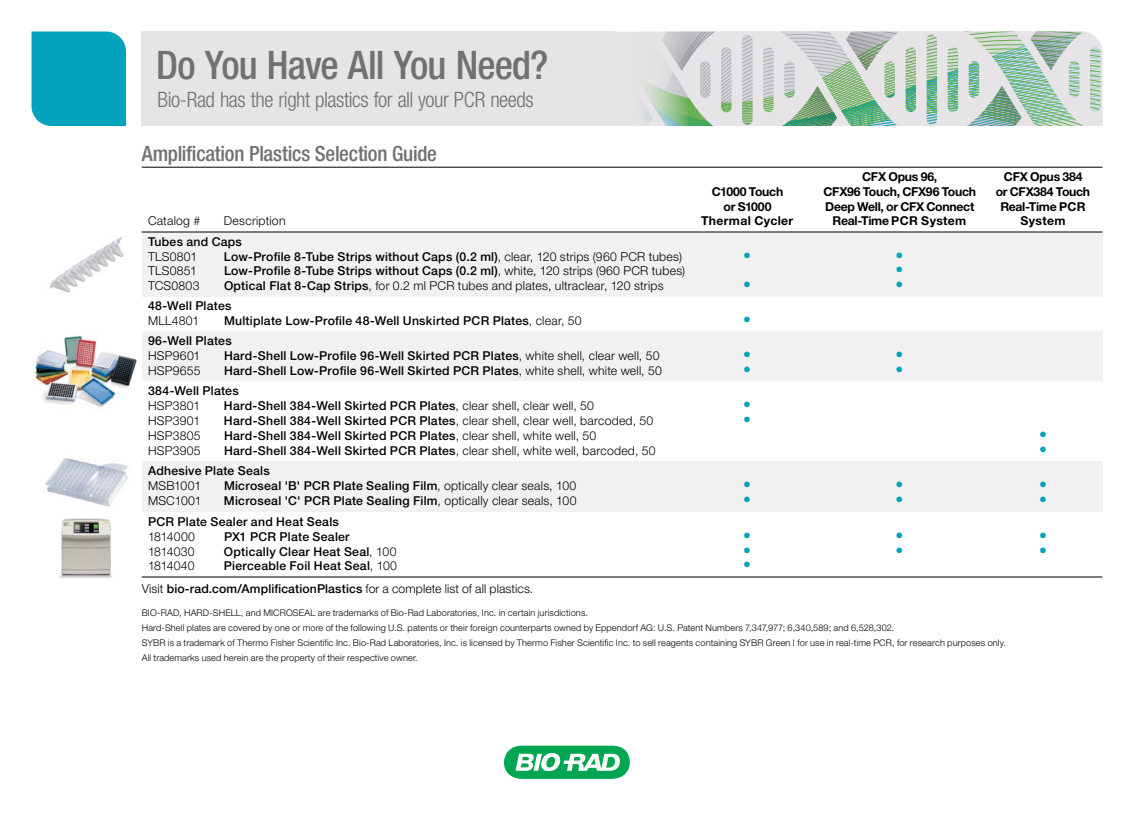
<style>
.page{position:relative;width:1134px;height:819px;background:#fff}
.page>*{position:absolute;margin:0;border:0;box-sizing:border-box;transform-origin:0 0}
.t1{font:500 condensed 39.38px "Helvetica Neue LT Std";letter-spacing:-.02em;color:#717073}
.t2{font:300 condensed 21.18px "Helvetica Neue LT Std";letter-spacing:-.02em;color:#717073}
.t3{font:500 condensed 21px "Helvetica Neue LT Std";letter-spacing:-.015em;color:#717073}
.t4{font:300 15.75px "Helvetica Neue LT Std";color:#00a3bb}
.t5{font:500 12.25px "Helvetica Neue LT Std";letter-spacing:.02em;color:#000}
.t6{font:300 12.25px "Helvetica Neue LT Std";letter-spacing:.015em;color:#000}
.t7{font:700 12.25px "Helvetica Neue LT Std";letter-spacing:-.02em;color:#000}
.t8{font:300 12.25px "Helvetica Neue LT Std";letter-spacing:-.005em;color:#000}
.t9{font:700 12.25px "Helvetica Neue LT Std";letter-spacing:.02em;color:#000}
.t10{font:700 12.25px "Helvetica Neue LT Std";letter-spacing:.03em;color:#000}
.t11{font:300 9.1px/14.9px "Helvetica Neue LT Std";letter-spacing:.015em;color:#000}
.s1{font-weight:300}
.s2{font-weight:500}
</style>
<div class="page">
<img style="left:45px;top:458px;width:83px;height:49px">
<img style="left:34px;top:335px;width:103px;height:72px">
<img style="left:50px;top:232px;width:92px;height:61px">
<img style="left:59px;top:518px;width:54px;height:60px">
<div style="left:142px;top:32px;width:473px;height:94px;background:#e6e4e6"></div>
<svg style="left:615px;top:32px;width:14px;height:94px"></svg>
<svg style="left:629px;top:32px;width:473px;height:94px"></svg>
<div style="left:32px;top:31px;width:94px;height:95px;background:#00a3bb"></div>
<div style="left:142px;top:232px;width:960px;height:65px;background:#f1f1f2"></div>
<div style="left:142px;top:331px;width:960px;height:50px;background:#f1f1f2"></div>
<div style="left:142px;top:461px;width:960px;height:51px;background:#f1f1f2"></div>
<svg style="left:504px;top:746px;width:126px;height:33px"></svg>
<hr style="left:142px;top:167px;width:960px;height:1px;background:#000">
<hr style="left:142px;top:232px;width:960px;height:1px;background:#000">
<hr style="left:142px;top:577px;width:960px;height:1px;background:#000">
<h1 class="t1" style="left:156px;top:41px;width:394px">Do You Have All You Need?</h1>
<h2 class="t2" style="left:158px;top:87px;width:378px">Bio-Rad has the right plastics for all your PCR needs</h2>
<h3 class="t3" style="left:142px;top:141px;width:297px">Amplification Plastics Selection Guide</h3>
<p class="t7" style="left:862px;top:169px;width:77px">CFX Opus 96,</p>
<p class="t7" style="left:1004px;top:169px;width:80px">CFX Opus 384</p>
<p class="t7" style="left:712px;top:184px;width:73px">C1000 Touch</p>
<p class="t7" style="left:824px;top:184px;width:154px">CFX96 Touch, CFX96 Touch</p>
<p class="t7" style="left:996px;top:184px;width:96px">or CFX384 Touch</p>
<p class="t7" style="left:724px;top:199px;width:49px">or S1000</p>
<p class="t7" style="left:825px;top:199px;width:151px">Deep Well, or CFX Connect</p>
<p class="t7" style="left:1000px;top:199px;width:87px">Real-Time PCR</p>
<p class="t6" style="left:148px;top:214px;width:54px">Catalog #</p>
<p class="t6" style="left:224px;top:214px;width:63px">Description</p>
<p class="t10" style="left:701px;top:214px;width:94px">Thermal Cycler</p>
<p class="t9" style="left:833px;top:214px;width:135px">Real-Time PCR System</p>
<p class="t7" style="left:1020px;top:214px;width:47px">System</p>
<p class="t5" style="left:148px;top:234px;width:95px">Tubes and Caps</p>
<p class="t6" style="left:148px;top:249px;width:51px">TLS0801</p>
<p class="t5" style="left:224px;top:249px;width:460px">Low-Profile 8-Tube Strips without Caps (0.2 ml)<span class="s1">, clear, 120 strips (960 PCR tubes)</span></p>
<p class="t4" style="left:743px;top:245px;width:9px">•</p>
<p class="t4" style="left:896px;top:245px;width:9px">•</p>
<p class="t6" style="left:148px;top:264px;width:50px">TLS0851</p>
<p class="t5" style="left:224px;top:264px;width:463px">Low-Profile 8-Tube Strips without Caps (0.2 ml)<span class="s1">, white, 120 strips (960 PCR tubes)</span></p>
<p class="t4" style="left:896px;top:260px;width:9px">•</p>
<p class="t6" style="left:148px;top:278px;width:53px">TCS0803</p>
<p class="t6" style="left:224px;top:278px;width:441px"><span class="s2">Optical Flat 8-Cap Strips</span>, for 0.2 ml PCR tubes and plates, ultraclear, 120 strips</p>
<p class="t4" style="left:743px;top:275px;width:9px">•</p>
<p class="t4" style="left:896px;top:275px;width:9px">•</p>
<p class="t5" style="left:148px;top:299px;width:85px">48-Well Plates</p>
<p class="t6" style="left:148px;top:313px;width:53px">MLL4801</p>
<p class="t5" style="left:224px;top:314px;width:359px">Multiplate Low-Profile 48-Well Unskirted PCR Plates<span class="s1">, clear, 50</span></p>
<p class="t4" style="left:743px;top:310px;width:9px">•</p>
<p class="t5" style="left:148px;top:334px;width:85px">96-Well Plates</p>
<p class="t6" style="left:148px;top:349px;width:54px">HSP9601</p>
<p class="t5" style="left:224px;top:349px;width:437px">Hard-Shell Low-Profile 96-Well Skirted PCR Plates<span class="s1">, white shell, clear well, 50</span></p>
<p class="t4" style="left:743px;top:345px;width:9px">•</p>
<p class="t4" style="left:896px;top:345px;width:9px">•</p>
<p class="t6" style="left:148px;top:363px;width:54px">HSP9655</p>
<p class="t5" style="left:224px;top:364px;width:439px">Hard-Shell Low-Profile 96-Well Skirted PCR Plates<span class="s1">, white shell, white well, 50</span></p>
<p class="t4" style="left:743px;top:360px;width:9px">•</p>
<p class="t4" style="left:896px;top:360px;width:9px">•</p>
<p class="t5" style="left:148px;top:384px;width:92px">384-Well Plates</p>
<p class="t6" style="left:148px;top:398px;width:54px">HSP3801</p>
<p class="t5" style="left:224px;top:399px;width:372px">Hard-Shell 384-Well Skirted PCR Plates<span class="s1">, clear shell, clear well, 50</span></p>
<p class="t4" style="left:743px;top:395px;width:9px">•</p>
<p class="t6" style="left:148px;top:413px;width:54px">HSP3901</p>
<p class="t5" style="left:224px;top:413px;width:431px">Hard-Shell 384-Well Skirted PCR Plates<span class="s1">, clear shell, clear well, barcoded, 50</span></p>
<p class="t4" style="left:743px;top:410px;width:9px">•</p>
<p class="t6" style="left:148px;top:428px;width:54px">HSP3805</p>
<p class="t5" style="left:224px;top:428px;width:374px">Hard-Shell 384-Well Skirted PCR Plates<span class="s1">, clear shell, white well, 50</span></p>
<p class="t4" style="left:1039px;top:425px;width:9px">•</p>
<p class="t6" style="left:148px;top:443px;width:54px">HSP3905</p>
<p class="t5" style="left:224px;top:443px;width:433px">Hard-Shell 384-Well Skirted PCR Plates<span class="s1">, clear shell, white well, barcoded, 50</span></p>
<p class="t4" style="left:1039px;top:440px;width:9px">•</p>
<p class="t5" style="left:148px;top:463px;width:123px">Adhesive Plate Seals</p>
<p class="t6" style="left:148px;top:478px;width:55px">MSB1001</p>
<p class="t5" style="left:224px;top:478px;width:354px">Microseal 'B' PCR Plate Sealing Film<span class="s1">, optically clear seals, 100</span></p>
<p class="t4" style="left:743px;top:475px;width:9px">•</p>
<p class="t4" style="left:896px;top:475px;width:9px">•</p>
<p class="t4" style="left:1039px;top:475px;width:9px">•</p>
<p class="t6" style="left:148px;top:493px;width:55px">MSC1001</p>
<p class="t5" style="left:224px;top:493px;width:354px">Microseal 'C' PCR Plate Sealing Film<span class="s1">, optically clear seals, 100</span></p>
<p class="t4" style="left:743px;top:490px;width:9px">•</p>
<p class="t4" style="left:896px;top:490px;width:9px">•</p>
<p class="t4" style="left:1039px;top:490px;width:9px">•</p>
<p class="t5" style="left:148px;top:514px;width:192px">PCR Plate Sealer and Heat Seals</p>
<p class="t8" style="left:148px;top:529px;width:49px">1814000</p>
<p class="t5" style="left:224px;top:529px;width:127px">PX1 PCR Plate Sealer</p>
<p class="t4" style="left:743px;top:526px;width:9px">•</p>
<p class="t4" style="left:896px;top:526px;width:9px">•</p>
<p class="t4" style="left:1039px;top:526px;width:9px">•</p>
<p class="t8" style="left:148px;top:544px;width:48px">1814030</p>
<p class="t5" style="left:224px;top:544px;width:174px">Optically Clear Heat Seal<span class="s1">, 100</span></p>
<p class="t4" style="left:743px;top:540px;width:9px">•</p>
<p class="t4" style="left:896px;top:540px;width:9px">•</p>
<p class="t4" style="left:1039px;top:540px;width:9px">•</p>
<p class="t8" style="left:148px;top:559px;width:48px">1814040</p>
<p class="t5" style="left:224px;top:559px;width:175px">Pierceable Foil Heat Seal<span class="s1">, 100</span></p>
<p class="t4" style="left:743px;top:555px;width:9px">•</p>
<p class="t11" style="left:142px;top:605px;width:866px">BIO-RAD, HARD-SHELL, and MICROSEAL are trademarks of Bio-Rad Laboratories, Inc. in certain jurisdictions.<br>Hard-Shell plates are covered by one or more of the following U.S. patents or their foreign counterparts owned by Eppendorf AG: U.S. Patent Numbers 7,347,977; 6,340,589; and 6,528,302.<br>SYBR is a trademark of Thermo Fisher Scientific Inc. Bio-Rad Laboratories, Inc. is licensed by Thermo Fisher Scientific Inc. to sell reagents containing SYBR Green I for use in real-time PCR, for research purposes only.<br>All trademarks used herein are the property of their respective owner.</p>
<p class="t6" style="left:142px;top:582px;width:393px">Visit <span class="s2">bio-rad.com/AmplificationPlastics</span> for a complete list of all plastics.</p>
</div>
